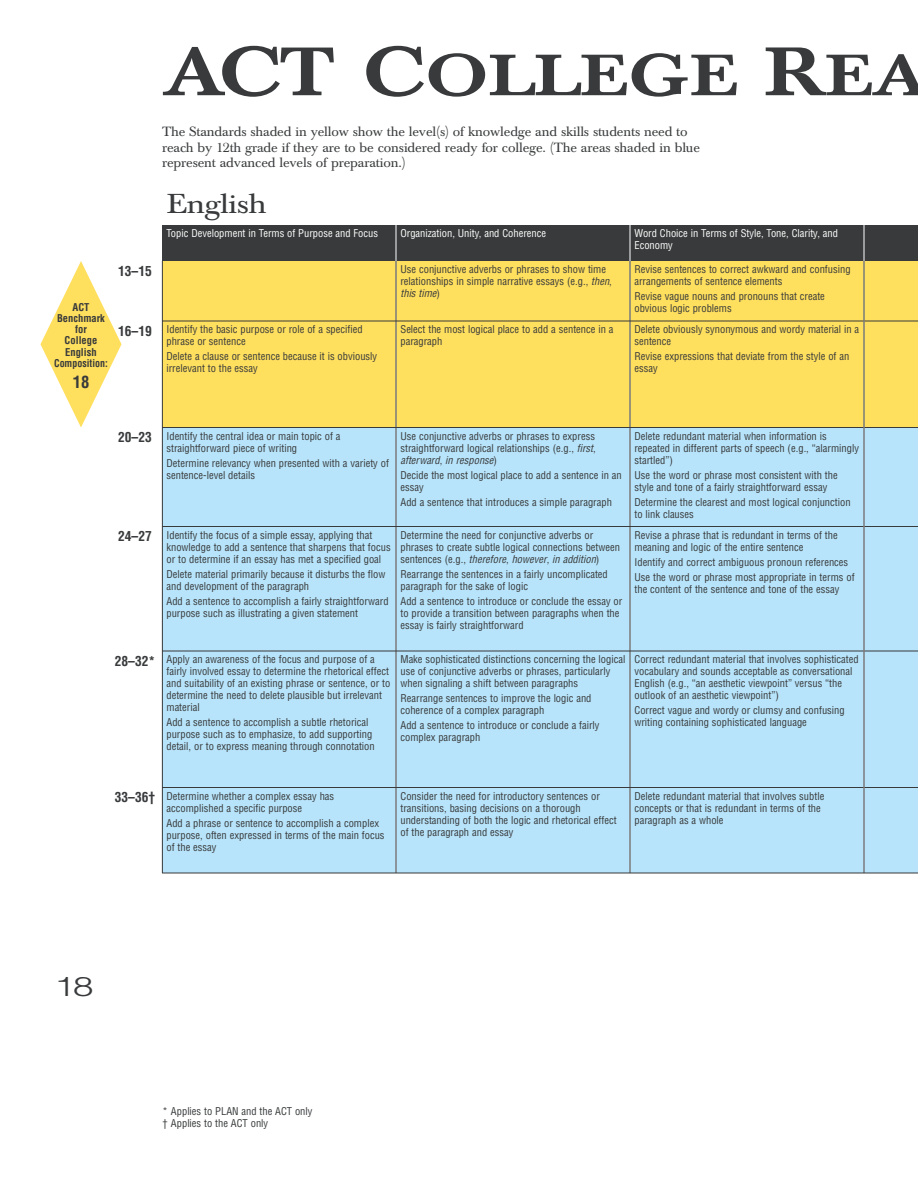
<style>
.page{position:relative;width:918px;height:1188px;background:#fff}
.page>*{position:absolute;margin:0;border:0;box-sizing:border-box;transform-origin:0 0}
.t1{font:500 57.3px "Baskerville BE";letter-spacing:-.005em;color:#383a3b;scale:1.27 1}
.t2{font:27px "Baskerville BE";letter-spacing:-.015em;color:#383a3b;scale:1.2 1}
.t3{font:300 27px "Helvetica";color:#383a3b;scale:1.4 1}
.t4{font:700 condensed 16.5px "Helvetica";color:#383a3b}
.t5{font:700 condensed 13.5px "Helvetica";color:#383a3b}
.t6{font:13.2px/15.8px "Baskerville BE";letter-spacing:-.01em;color:#383a3b;scale:1.05 1}
.t7{font:condensed 10.5px/12px "Helvetica";color:#383a3b}
.t8{font:condensed 10.5px/12px "Helvetica";color:#fff}
.t9{font:700 condensed 10.5px/11.2px "Helvetica";color:#383a3b;text-align:center}
.s1{font-size:67.5px}
.s2{font-style:italic}
.s3{font-weight:700;font-size:13.5px}
</style>
<div class="page">
<svg style="left:40px;top:261px;width:82px;height:167px"></svg>
<div style="left:864px;top:428px;width:54px;height:445px;background:#b8e4fb"></div>
<div style="left:864px;top:261px;width:54px;height:167px;background:#ffdf5e"></div>
<div style="left:864px;top:225px;width:54px;height:36px;background:#383a3b"></div>
<div style="left:162px;top:261px;width:234px;height:60px;background:#ffdf5e"></div>
<div style="left:396px;top:261px;width:468px;height:60px;background:#ffdf5e"></div>
<div style="left:162px;top:225px;width:234px;height:36px;background:#383a3b"></div>
<div style="left:162px;top:321px;width:234px;height:107px;background:#ffdf5e"></div>
<div style="left:396px;top:321px;width:234px;height:107px;background:#ffdf5e"></div>
<div style="left:630px;top:321px;width:234px;height:107px;background:#ffdf5e"></div>
<div style="left:162px;top:428px;width:234px;height:98px;background:#b8e4fb"></div>
<div style="left:396px;top:428px;width:234px;height:98px;background:#b8e4fb"></div>
<div style="left:630px;top:428px;width:234px;height:98px;background:#b8e4fb"></div>
<div style="left:162px;top:526px;width:234px;height:125px;background:#b8e4fb"></div>
<div style="left:396px;top:526px;width:234px;height:125px;background:#b8e4fb"></div>
<div style="left:630px;top:526px;width:234px;height:125px;background:#b8e4fb"></div>
<div style="left:162px;top:651px;width:234px;height:137px;background:#b8e4fb"></div>
<div style="left:396px;top:651px;width:234px;height:137px;background:#b8e4fb"></div>
<div style="left:630px;top:651px;width:234px;height:137px;background:#b8e4fb"></div>
<div style="left:396px;top:225px;width:234px;height:36px;background:#383a3b"></div>
<div style="left:630px;top:225px;width:234px;height:36px;background:#383a3b"></div>
<div style="left:162px;top:788px;width:234px;height:85px;background:#b8e4fb"></div>
<div style="left:396px;top:788px;width:234px;height:85px;background:#b8e4fb"></div>
<div style="left:630px;top:788px;width:234px;height:85px;background:#b8e4fb"></div>
<hr style="left:630px;top:225px;width:1px;height:648px;background:#fff">
<hr style="left:630px;top:261px;width:1px;height:612px;background:#383a3b">
<hr style="left:396px;top:225px;width:1px;height:648px;background:#fff">
<hr style="left:396px;top:261px;width:1px;height:612px;background:#383a3b">
<hr style="left:162px;top:321px;width:756px;height:1px;background:#383a3b">
<hr style="left:162px;top:526px;width:756px;height:1px;background:#383a3b">
<hr style="left:162px;top:427px;width:756px;height:1px;background:#383a3b">
<hr style="left:162px;top:651px;width:756px;height:1px;background:#383a3b">
<hr style="left:162px;top:787px;width:756px;height:1px;background:#383a3b">
<hr style="left:864px;top:225px;width:1px;height:648px;background:#fff">
<hr style="left:864px;top:261px;width:1px;height:612px;background:#383a3b">
<hr style="left:162px;top:261px;width:1px;height:612px;background:#383a3b">
<hr style="left:162px;top:873px;width:756px;height:1px;background:#383a3b">
<h1 class="t1" style="left:162px;top:53px;width:606px"><span class="s1">ACT C</span>OLLEGE <span class="s1">R</span>EA</h1>
<p class="t6" style="left:162px;top:125px;width:514px">The Standards shaded in yellow show the level(s) of knowledge and skills students need to reach by 12th grade if they are to be considered ready for college. (The areas shaded in blue represent advanced levels of preparation.)</p>
<p class="t9" style="left:54px;top:302px;width:55px">ACT<br>Benchmark for<br>College<br>English<br>Composition:</p>
<h3 class="t4" style="left:73px;top:376px;width:18px">18</h3>
<p class="t5" style="left:118px;top:266px;width:35px">13–15</p>
<p class="t5" style="left:118px;top:325px;width:35px">16–19</p>
<h2 class="t2" style="left:166px;top:193px;width:85px">English</h2>
<p class="t8" style="left:166px;top:228px;width:213px">Topic Development in Terms of Purpose and Focus</p>
<p class="t7" style="left:166px;top:324px;width:198px">Identify the basic purpose or role of a specified phrase or sentence</p>
<p class="t7" style="left:166px;top:351px;width:212px">Delete a clause or sentence because it is obviously irrelevant to the essay</p>
<p class="t8" style="left:400px;top:228px;width:147px">Organization, Unity, and Coherence</p>
<p class="t8" style="left:634px;top:228px;width:205px">Word Choice in Terms of Style, Tone, Clarity, and<br>Economy</p>
<p class="t7" style="left:400px;top:264px;width:213px">Use conjunctive adverbs or phrases to show time relationships in simple narrative essays (e.g., <span class="s2">then</span>, <span class="s2">this time</span>)</p>
<p class="t7" style="left:634px;top:264px;width:218px">Revise sentences to correct awkward and confusing arrangements of sentence elements</p>
<p class="t7" style="left:634px;top:291px;width:192px">Revise vague nouns and pronouns that create obvious logic problems</p>
<p class="t7" style="left:400px;top:324px;width:215px">Select the most logical place to add a sentence in a paragraph</p>
<p class="t7" style="left:634px;top:324px;width:226px">Delete obviously synonymous and wordy material in a sentence</p>
<p class="t7" style="left:634px;top:351px;width:216px">Revise expressions that deviate from the style of an essay</p>
<p class="t5" style="left:118px;top:432px;width:35px">20–23</p>
<p class="t7" style="left:166px;top:431px;width:176px">Identify the central idea or main topic of a straightforward piece of writing</p>
<p class="t7" style="left:166px;top:458px;width:224px">Determine relevancy when presented with a variety of sentence-level details</p>
<p class="t7" style="left:400px;top:431px;width:197px;text-align:justify">Use conjunctive adverbs or phrases to express straightforward logical relationships (e.g., <span class="s2">first</span>, <span class="s2">afterward</span>, <span class="s2">in response</span>)</p>
<p class="t7" style="left:401px;top:470px;width:223px">Decide the most logical place to add a sentence in an essay</p>
<p class="t7" style="left:401px;top:497px;width:213px">Add a sentence that introduces a simple paragraph</p>
<p class="t7" style="left:634px;top:431px;width:226px">Delete redundant material when information is repeated in different parts of speech (e.g., “alarmingly startled”)</p>
<p class="t7" style="left:634px;top:470px;width:205px">Use the word or phrase most consistent with the style and tone of a fairly straightforward essay</p>
<p class="t7" style="left:634px;top:497px;width:218px">Determine the clearest and most logical conjunction to link clauses</p>
<p class="t5" style="left:118px;top:531px;width:35px">24–27</p>
<p class="t7" style="left:166px;top:530px;width:226px">Identify the focus of a simple essay, applying that knowledge to add a sentence that sharpens that focus or to determine if an essay has met a specified goal</p>
<p class="t7" style="left:166px;top:569px;width:220px">Delete material primarily because it disturbs the flow and development of the paragraph</p>
<p class="t7" style="left:166px;top:596px;width:224px">Add a sentence to accomplish a fairly straightforward purpose such as illustrating a given statement</p>
<p class="t7" style="left:400px;top:530px;width:221px">Determine the need for conjunctive adverbs or phrases to create subtle logical connections between s e n t e n c e s ( e . g . , <span class="s2">therefore</span>, <span class="s2">however</span>, <span class="s2">in addition</span>)</p>
<p class="t7" style="left:401px;top:569px;width:209px">Rearrange the sentences in a fairly uncomplicated paragraph for the sake of logic</p>
<p class="t7" style="left:401px;top:596px;width:223px">Add a sentence to introduce or conclude the essay or to provide a transition between paragraphs when the essay is fairly straightforward</p>
<p class="t7" style="left:634px;top:530px;width:205px">Revise a phrase that is redundant in terms of the meaning and logic of the entire sentence</p>
<p class="t7" style="left:634px;top:555px;width:222px;line-height:15px">Identify and correct ambiguous pronoun references<br>Use the word or phrase most appropriate in terms of</p>
<p class="t7" style="left:634px;top:584px;width:206px">the content of the sentence and tone of the essay</p>
<p class="t5" style="left:115px;top:655px;width:42px">28–32*</p>
<p class="t7" style="left:166px;top:654px;width:225px">Apply an awareness of the focus and purpose of a fairly involved essay to determine the rhetorical effect and suitability of an existing phrase or sentence, or to determine the need to delete plausible but irrelevant material</p>
<p class="t7" style="left:166px;top:717px;width:210px">Add a sentence to accomplish a subtle rhetorical purpose such as to emphasize, to add supporting detail, or to express meaning through connotation</p>
<p class="t7" style="left:400px;top:654px;width:226px">Make sophisticated distinctions concerning the logical use of conjunctive adverbs or phrases, particularly when signaling a shift between paragraphs</p>
<p class="t7" style="left:400px;top:693px;width:193px">Rearrange sentences to improve the logic and coherence of a complex paragraph</p>
<p class="t7" style="left:400px;top:720px;width:201px">Add a sentence to introduce or conclude a fairly complex paragraph</p>
<p class="t7" style="left:634px;top:654px;width:226px">Correct redundant material that involves sophisticated vocabulary and sounds acceptable as conversational English (e.g., “an aesthetic viewpoint” versus “the outlook of an aesthetic viewpoint”)</p>
<p class="t7" style="left:634px;top:705px;width:212px">Correct vague and wordy or clumsy and confusing writing containing sophisticated language</p>
<p class="t7" style="left:166px;top:791px;width:169px;text-indent:-52px"><span class="s3">33–36†</span> Determine whether a complex essay has accomplished a specific purpose</p>
<p class="t7" style="left:166px;top:818px;width:220px">Add a phrase or sentence to accomplish a complex purpose, often expressed in terms of the main focus of the essay</p>
<p class="t7" style="left:400px;top:791px;width:218px">Consider the need for introductory sentences or transitions, basing decisions on a thorough understanding of both the logic and rhetorical effect of the paragraph and essay</p>
<p class="t7" style="left:634px;top:791px;width:191px">Delete redundant material that involves subtle concepts or that is redundant in terms of the paragraph as a whole</p>
<h2 class="t3" style="left:54px;top:976px;width:30px">18</h2>
<p class="t7" style="left:162px;top:1106px;width:152px">* Applies to PLAN and the ACT only † Applies to the ACT only</p>
</div>
